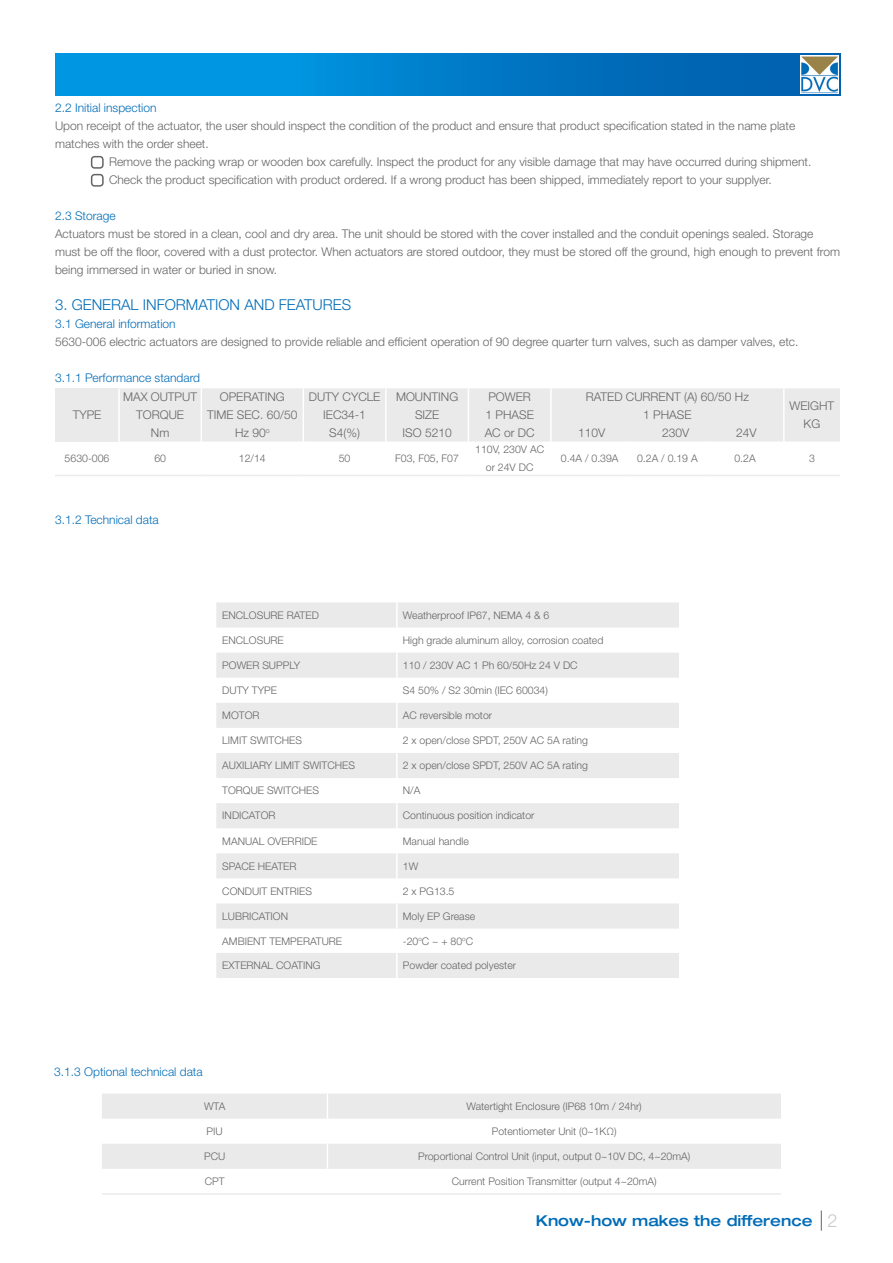
<style>
.page{position:relative;width:893px;height:1263px;background:#fff}
.page>*{position:absolute;margin:0;border:0;box-sizing:border-box;transform-origin:0 0}
.t1{font:300 18px "Helvetica Neue LT Std";color:#c8c8c8}
.t2{font:300 15px "Helvetica Neue LT Std";color:#006cb7}
.t3{font:500 expanded 15px "Helvetica Neue LT Std";color:#006cb7}
.t4{font:300 12px/18px "Helvetica Neue LT Std";color:#646464}
.t5{font:300 12px "Helvetica Neue LT Std";color:#006cb7}
.t6{font:300 10.5px/18px "Helvetica Neue LT Std";color:#646464;text-align:center}
</style>
<div class="page">
<div style="left:55px;top:53px;width:785px;height:43px;background:linear-gradient(to right,#00a1ec,#005aa9)"></div>
<img style="left:800px;top:55px;width:38px;height:39px">
<svg style="left:821px;top:1210px;width:1px;height:21px"></svg>
<div style="left:55px;top:388px;width:64px;height:53px;background:#eaeaea"></div>
<div style="left:120px;top:388px;width:720px;height:53px;background:#eaeaea"></div>
<hr style="left:118px;top:388px;width:2px;height:53px;background:#fff">
<hr style="left:201px;top:388px;width:1px;height:53px;background:#fff">
<hr style="left:303px;top:388px;width:1px;height:53px;background:#fff">
<hr style="left:385px;top:388px;width:2px;height:53px;background:#fff">
<hr style="left:468px;top:388px;width:1px;height:53px;background:#fff">
<hr style="left:550px;top:388px;width:2px;height:53px;background:#fff">
<hr style="left:783px;top:388px;width:2px;height:53px;background:#fff">
<hr style="left:55px;top:475px;width:64px;height:1px;background:#edeaeb">
<hr style="left:119px;top:475px;width:82px;height:1px;background:#edeaeb">
<hr style="left:201px;top:475px;width:102px;height:1px;background:#edeaeb">
<hr style="left:303px;top:475px;width:83px;height:1px;background:#edeaeb">
<hr style="left:386px;top:475px;width:82px;height:1px;background:#edeaeb">
<hr style="left:468px;top:475px;width:83px;height:1px;background:#edeaeb">
<hr style="left:551px;top:475px;width:78px;height:1px;background:#edeaeb">
<hr style="left:629px;top:475px;width:77px;height:1px;background:#edeaeb">
<hr style="left:706px;top:475px;width:78px;height:1px;background:#edeaeb">
<hr style="left:784px;top:475px;width:56px;height:1px;background:#edeaeb">
<div style="left:91px;top:156px;width:13px;height:13px;border:2px solid #646464;border-radius:3px"></div>
<div style="left:91px;top:174px;width:13px;height:13px;border:2px solid #646464;border-radius:3px"></div>
<svg style="left:216px;top:602px;width:463px;height:376px;fill:#eaeaea"></svg>
<hr style="left:396px;top:602px;width:2px;height:25px;background:#fff">
<hr style="left:396px;top:627px;width:2px;height:26px;background:#fff">
<hr style="left:396px;top:653px;width:2px;height:25px;background:#fff">
<hr style="left:396px;top:678px;width:2px;height:25px;background:#fff">
<hr style="left:396px;top:703px;width:2px;height:25px;background:#fff">
<hr style="left:396px;top:728px;width:2px;height:25px;background:#fff">
<hr style="left:396px;top:753px;width:2px;height:25px;background:#fff">
<hr style="left:396px;top:778px;width:2px;height:25px;background:#fff">
<hr style="left:396px;top:803px;width:2px;height:25px;background:#fff">
<hr style="left:396px;top:828px;width:2px;height:25px;background:#fff">
<hr style="left:396px;top:853px;width:2px;height:25px;background:#fff">
<hr style="left:396px;top:878px;width:2px;height:25px;background:#fff">
<hr style="left:396px;top:903px;width:2px;height:25px;background:#fff">
<hr style="left:396px;top:928px;width:2px;height:25px;background:#fff">
<hr style="left:396px;top:953px;width:2px;height:25px;background:#fff">
<svg style="left:102px;top:1094px;width:679px;height:75px;fill:#eaeaea"></svg>
<svg style="left:327px;top:1094px;width:1px;height:75px"></svg>
<hr style="left:102px;top:1193px;width:225px;height:2px;background:#edeaeb">
<hr style="left:327px;top:1193px;width:454px;height:2px;background:#edeaeb">
<p class="t5" style="left:55px;top:101px;width:103px">2.2 Initial inspection</p>
<p class="t4" style="left:55px;top:117px;width:742px">Upon receipt of the actuator, the user should inspect the condition of the product and ensure that product specification stated in the name plate matches with the order sheet.</p>
<p class="t4" style="left:109px;top:153px;width:704px">Remove the packing wrap or wooden box carefully. Inspect the product for any visible damage that may have occurred during shipment.</p>
<p class="t4" style="left:109px;top:171px;width:664px">Check the product specification with product ordered. If a wrong product has been shipped, immediately report to your supplyer.</p>
<p class="t5" style="left:55px;top:209px;width:62px">2.3 Storage</p>
<p class="t4" style="left:55px;top:225px;width:786px">Actuators must be stored in a clean, cool and dry area. The unit should be stored with the cover installed and the conduit openings sealed. Storage must be off the floor, covered with a dust protector. When actuators are stored outdoor, they must be stored off the ground, high enough to prevent from being immersed in water or buried in snow.</p>
<p class="t2" style="left:55px;top:296px;width:298px">3. GENERAL INFORMATION AND FEATURES</p>
<p class="t5" style="left:55px;top:317px;width:122px">3.1 General information</p>
<p class="t4" style="left:55px;top:333px;width:745px">5630-006 electric actuators are designed to provide reliable and efficient operation of 90 degree quarter turn valves, such as damper valves, etc.</p>
<p class="t5" style="left:55px;top:371px;width:147px">3.1.1 Performance standard</p>
<p class="t4" style="left:73px;top:406px;width:30px">TYPE</p>
<p class="t4" style="left:123px;top:388px;width:75px;text-align:center">MAX OUTPUT<br>TORQUE</p>
<p class="t4" style="left:151px;top:424px;width:20px">Nm</p>
<p class="t4" style="left:207px;top:388px;width:92px;text-align:center">OPERATING<br>TIME SEC. 60/50<br>Hz 90<sup>o</sup></p>
<p class="t4" style="left:309px;top:388px;width:73px">DUTY CYCLE</p>
<p class="t4" style="left:396px;top:388px;width:64px">MOUNTING</p>
<p class="t4" style="left:415px;top:406px;width:26px">SIZE</p>
<p class="t4" style="left:403px;top:424px;width:51px">ISO 5210</p>
<p class="t4" style="left:488px;top:388px;width:44px">POWER</p>
<p class="t4" style="left:485px;top:406px;width:50px">1 PHASE</p>
<p class="t4" style="left:485px;top:424px;width:51px">AC or DC</p>
<p class="t4" style="left:586px;top:388px;width:165px">RATED CURRENT (A) 60/50 Hz</p>
<p class="t4" style="left:643px;top:406px;width:50px">1 PHASE</p>
<p class="t4" style="left:578px;top:424px;width:29px">110V</p>
<p class="t4" style="left:662px;top:424px;width:29px">230V</p>
<p class="t4" style="left:736px;top:424px;width:22px">24V</p>
<p class="t4" style="left:790px;top:397px;width:46px">WEIGHT</p>
<p class="t4" style="left:804px;top:415px;width:18px">KG</p>
<p class="t4" style="left:323px;top:406px;width:44px">IEC34-1</p>
<p class="t4" style="left:329px;top:424px;width:32px">S4(%)</p>
<p class="t6" style="left:65px;top:449px;width:46px">5630-006</p>
<p class="t6" style="left:154px;top:449px;width:13px">60</p>
<p class="t6" style="left:239px;top:449px;width:28px">12/14</p>
<p class="t6" style="left:339px;top:449px;width:13px">50</p>
<p class="t6" style="left:395px;top:449px;width:65px">F03, F05, F07</p>
<p class="t6" style="left:475px;top:440px;width:70px">110V, 230V AC or 24V DC</p>
<p class="t6" style="left:561px;top:449px;width:59px">0.4A / 0.39A</p>
<p class="t6" style="left:637px;top:449px;width:62px">0.2A / 0.19 A</p>
<p class="t6" style="left:734px;top:449px;width:23px">0.2A</p>
<p class="t6" style="left:809px;top:449px;width:7px">3</p>
<p class="t5" style="left:55px;top:513px;width:105px">3.1.2 Technical data</p>
<p class="t6" style="left:222px;top:606px;width:98px">ENCLOSURE RATED</p>
<p class="t6" style="left:403px;top:606px;width:148px">Weatherproof IP67, NEMA 4 &amp; 6</p>
<p class="t6" style="left:222px;top:631px;width:63px">ENCLOSURE</p>
<p class="t6" style="left:403px;top:631px;width:202px">High grade aluminum alloy, corrosion coated</p>
<p class="t6" style="left:222px;top:656px;width:79px">POWER SUPPLY</p>
<p class="t6" style="left:403px;top:656px;width:176px">110 / 230V AC 1 Ph 60/50Hz 24 V DC</p>
<p class="t6" style="left:222px;top:681px;width:56px">DUTY TYPE</p>
<p class="t6" style="left:403px;top:681px;width:147px">S4 50% / S2 30min (IEC 60034)</p>
<p class="t6" style="left:222px;top:706px;width:39px">MOTOR</p>
<p class="t6" style="left:403px;top:706px;width:91px">AC reversible motor</p>
<p class="t6" style="left:222px;top:731px;width:81px">LIMIT SWITCHES</p>
<p class="t6" style="left:403px;top:731px;width:186px">2 x open/close SPDT, 250V AC 5A rating</p>
<p class="t6" style="left:222px;top:756px;width:134px">AUXILIARY LIMIT SWITCHES</p>
<p class="t6" style="left:403px;top:756px;width:186px">2 x open/close SPDT, 250V AC 5A rating</p>
<p class="t6" style="left:222px;top:781px;width:98px">TORQUE SWITCHES</p>
<p class="t6" style="left:403px;top:781px;width:19px">N/A</p>
<p class="t6" style="left:222px;top:806px;width:55px">INDICATOR</p>
<p class="t6" style="left:403px;top:806px;width:133px">Continuous position indicator</p>
<p class="t6" style="left:222px;top:831px;width:97px">MANUAL OVERRIDE</p>
<p class="t6" style="left:403px;top:831px;width:67px">Manual handle</p>
<p class="t6" style="left:222px;top:857px;width:76px">SPACE HEATER</p>
<p class="t6" style="left:403px;top:857px;width:17px">1W</p>
<p class="t6" style="left:222px;top:882px;width:91px">CONDUIT ENTRIES</p>
<p class="t6" style="left:403px;top:882px;width:53px">2 x PG13.5</p>
<p class="t6" style="left:222px;top:907px;width:67px">LUBRICATION</p>
<p class="t6" style="left:403px;top:907px;width:74px">Moly EP Grease</p>
<p class="t6" style="left:222px;top:931px;width:121px">AMBIENT TEMPERATURE</p>
<p class="t6" style="left:403px;top:931px;width:72px">-20<sup>o</sup>C ~ + 80<sup>o</sup>C</p>
<p class="t6" style="left:222px;top:956px;width:100px">EXTERNAL COATING</p>
<p class="t6" style="left:403px;top:956px;width:115px">Powder coated polyester</p>
<p class="t5" style="left:54px;top:1065px;width:150px">3.1.3 Optional technical data</p>
<p class="t6" style="left:204px;top:1097px;width:23px">WTA</p>
<p class="t6" style="left:467px;top:1097px;width:177px">Watertight Enclosure (IP68 10m / 24hr)</p>
<p class="t6" style="left:207px;top:1122px;width:18px">PIU</p>
<p class="t6" style="left:492px;top:1122px;width:126px">Potentiometer Unit (0~1KΩ)</p>
<p class="t6" style="left:204px;top:1147px;width:23px">PCU</p>
<p class="t6" style="left:418px;top:1147px;width:274px">Proportional Control Unit (input, output 0~10V DC, 4~20mA)</p>
<p class="t6" style="left:205px;top:1172px;width:21px">CPT</p>
<p class="t6" style="left:452px;top:1172px;width:206px">Current Position Transmitter (output 4~20mA)</p>
<p class="t3" style="left:536px;top:1211px;width:278px">Know-how makes the difference</p>
<p class="t1" style="left:828px;top:1210px;width:12px">2</p>
</div>
